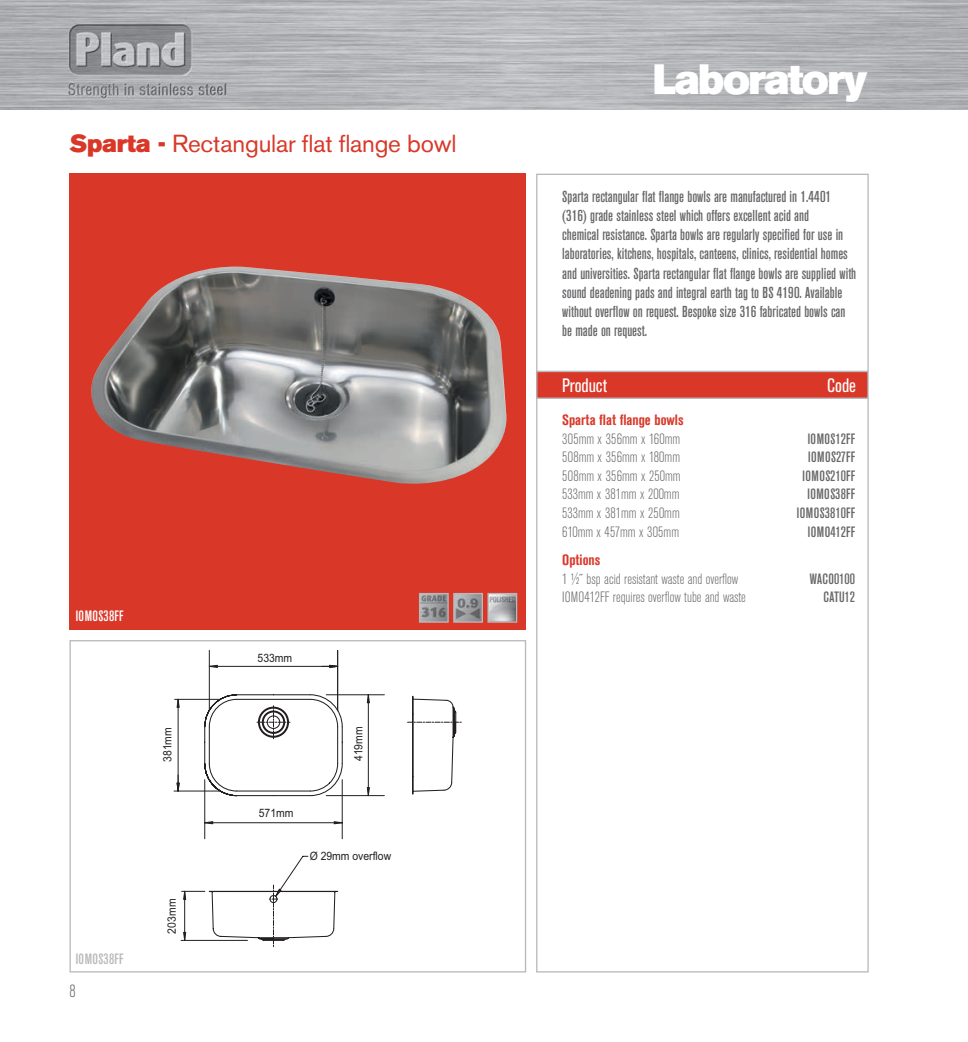
<style>
.page{position:relative;width:968px;height:1042px;background:#fff}
.page>*{position:absolute;margin:0;border:0;box-sizing:border-box;transform-origin:0 0}
.t1{font:42px "Akzidenz Grotesk BE Super";letter-spacing:-.04em;color:#fff}
.t2{font:24.5px "Akzidenz Grotesk BE";letter-spacing:-.01em;color:#d93829}
.t3{font:condensed 19.25px "Akzidenz Grotesk BE";color:#fff}
.t4{font:300 condensed 17.5px "Akzidenz Grotesk BE";color:#67676a}
.t5{font:500 condensed 15.75px/19.2px "Akzidenz Grotesk BE";color:#67676a}
.t6{font:300 condensed 14.88px "Akzidenz Grotesk BE";color:#67676a}
.t7{font:500 condensed 14.88px "Akzidenz Grotesk BE";letter-spacing:.02em;color:#67676a}
.t8{font:700 condensed 14.88px "Akzidenz Grotesk BE";color:#d93829}
.t9{font:500 condensed 14.88px "Akzidenz Grotesk BE";letter-spacing:.025em;color:#fff}
.t10{font:500 condensed 14.88px "Akzidenz Grotesk BE";letter-spacing:.025em;color:#b8b9bc}
.t11{font:500 condensed 14.88px "Akzidenz Grotesk BE";color:#67676a}
.t12{font:11.55px "Arial";color:#231f20;scale:.9 1}
.s1{font-family:"Akzidenz Grotesk BE Super"}
</style>
<div class="page">
<img style="left:0;top:0;width:967px;height:109px">
<div style="left:69px;top:174px;width:457px;height:456px;background:#d93829"></div>
<img style="left:91px;top:267px;width:416px;height:217px">
<svg style="left:208px;top:796px;width:177px;height:145px"></svg>
<svg style="left:269px;top:855px;width:39px;height:91px"></svg>
<hr style="left:184px;top:891px;width:1px;height:49px;background:#231f20">
<hr style="left:181px;top:940px;width:66px;height:1px;background:#231f20">
<svg style="left:183px;top:931px;width:3px;height:10px"></svg>
<svg style="left:182px;top:890px;width:23px;height:10px"></svg>
<hr style="left:205px;top:822px;width:137px;height:1px;background:#231f20">
<hr style="left:342px;top:779px;width:1px;height:60px;background:#231f20">
<hr style="left:204px;top:779px;width:1px;height:60px;background:#231f20">
<svg style="left:204px;top:821px;width:9px;height:3px"></svg>
<svg style="left:333px;top:821px;width:10px;height:3px"></svg>
<hr style="left:175px;top:699px;width:46px;height:1px;background:#231f20">
<hr style="left:174px;top:791px;width:47px;height:1px;background:#231f20">
<svg style="left:176px;top:650px;width:285px;height:146px"></svg>
<div style="left:69px;top:640px;width:457px;height:332px;border:1px solid #b8b9bc"></div>
<img style="left:489px;top:595px;width:26px;height:26px">
<div style="left:487px;top:593px;width:30px;height:30px;border:1px solid #b8b9bc"></div>
<img style="left:455px;top:595px;width:26px;height:26px">
<div style="left:453px;top:593px;width:30px;height:30px;border:1px solid #b8b9bc"></div>
<img style="left:421px;top:595px;width:25px;height:26px">
<div style="left:419px;top:593px;width:29px;height:30px;border:1px solid #b8b9bc"></div>
<div style="left:536px;top:174px;width:332px;height:198px;border:1px solid #b8b9bc"></div>
<div style="left:536px;top:371px;width:331px;height:27px;background:#d93829"></div>
<div style="left:536px;top:371px;width:332px;height:28px;border:1px solid #b8b9bc"></div>
<h2 class="t2" style="left:69px;top:129px;width:388px"><span class="s1">Sparta -</span> Rectangular flat flange bowl</h2>
<p class="t9" style="left:76px;top:608px;width:49px">IOMOS38FF</p>
<p class="t12" style="left:160px;top:762px;width:40px;rotate:-90deg">381mm</p>
<p class="t10" style="left:76px;top:950px;width:49px">IOMOS38FF</p>
<p class="t4" style="left:69px;top:981px;width:8px">8</p>
<p class="t12" style="left:164px;top:933px;width:40px;rotate:-90deg">203mm</p>
<p class="t12" style="left:257px;top:650px;width:40px">533mm</p>
<p class="t12" style="left:351px;top:761px;width:40px;rotate:-90deg">419mm</p>
<p class="t12" style="left:259px;top:805px;width:40px">571mm</p>
<p class="t12" style="left:310px;top:849px;width:92px">Ø 29mm overflow</p>
<h1 class="t1" style="left:653px;top:55px;width:216px">Laboratory</h1>
<p class="t5" style="left:562px;top:187px;width:295px">Sparta rectangular flat flange bowls are manufactured in 1.4401 (316) grade stainless steel which offers excellent acid and<br>chemical resistance. Sparta bowls are regularly specified for use in laboratories, kitchens, hospitals, canteens, clinics, residential homes and universities. Sparta rectangular flat flange bowls are supplied with sound deadening pads and integral earth tag to BS 4190. Available without overflow on request. Bespoke size 316 fabricated bowls can be made on request.</p>
<p class="t3" style="left:562px;top:375px;width:46px">Product</p>
<p class="t3" style="left:827px;top:375px;width:30px">Code</p>
<p class="t8" style="left:562px;top:411px;width:123px">Sparta flat flange bowls</p>
<p class="t6" style="left:562px;top:430px;width:119px">305mm x 356mm x 160mm</p>
<p class="t7" style="left:807px;top:430px;width:49px">IOMOS12FF</p>
<p class="t6" style="left:562px;top:449px;width:119px">508mm x 356mm x 180mm</p>
<p class="t7" style="left:808px;top:449px;width:48px">IOMOS27FF</p>
<p class="t6" style="left:562px;top:468px;width:120px">508mm x 356mm x 250mm</p>
<p class="t7" style="left:802px;top:467px;width:54px">IOMOS210FF</p>
<p class="t6" style="left:562px;top:486px;width:119px">533mm x 381mm x 200mm</p>
<p class="t7" style="left:807px;top:486px;width:49px">IOMOS38FF</p>
<p class="t6" style="left:562px;top:505px;width:119px">533mm x 381mm x 250mm</p>
<p class="t7" style="left:796px;top:504px;width:60px">IOMOS3810FF</p>
<p class="t6" style="left:562px;top:523px;width:118px">610mm x 457mm x 305mm</p>
<p class="t7" style="left:807px;top:523px;width:49px">IOMO412FF</p>
<p class="t8" style="left:562px;top:551px;width:40px">Options</p>
<p class="t6" style="left:562px;top:570px;width:178px">1 ½˝ bsp acid resistant waste and overflow</p>
<p class="t11" style="left:809px;top:570px;width:47px">WACO0100</p>
<p class="t6" style="left:562px;top:589px;width:185px">IOMO412FF requires overflow tube and waste</p>
<p class="t7" style="left:823px;top:589px;width:33px">CATU12</p>
</div>
